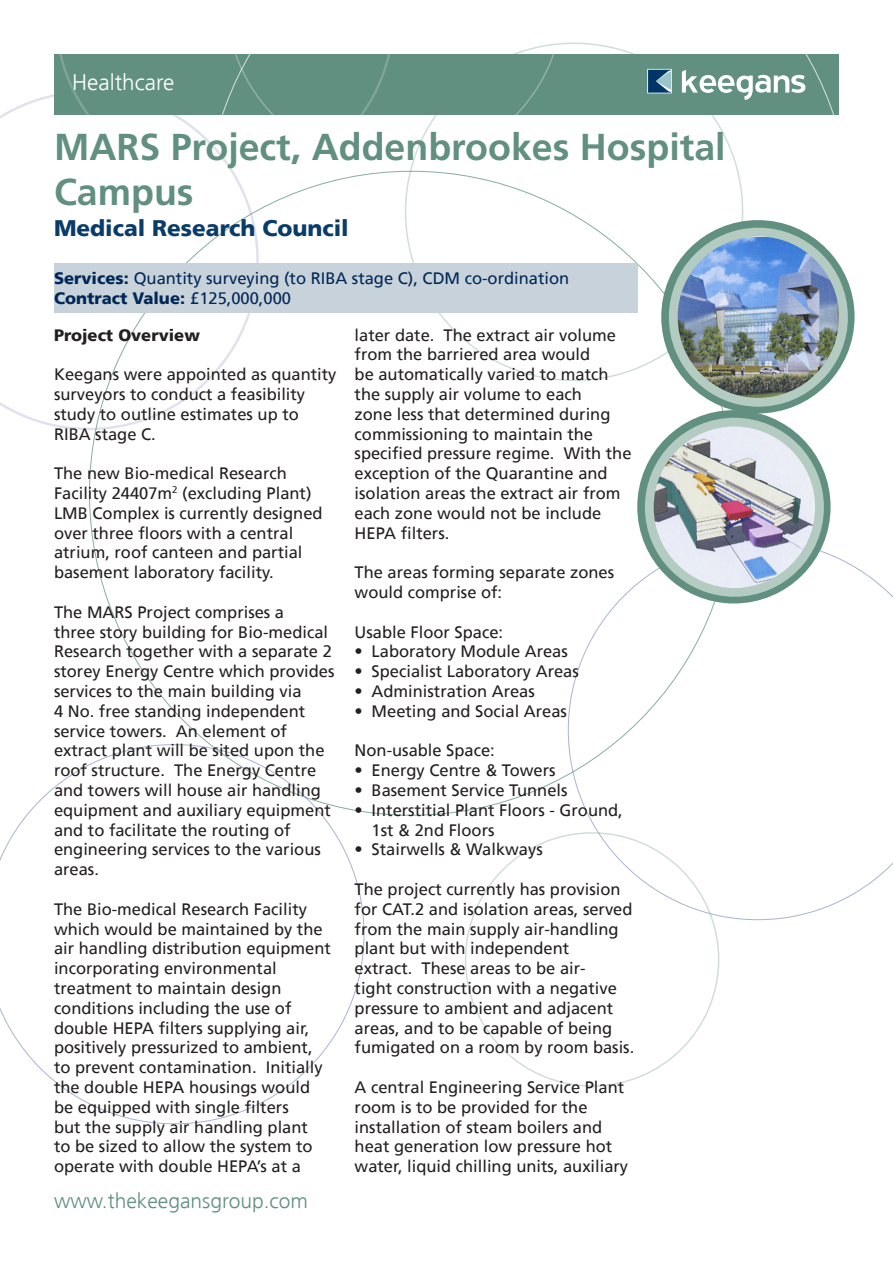
<style>
.page{position:relative;width:893px;height:1263px;background:#fff}
.page>*{position:absolute;margin:0;border:0;box-sizing:border-box;transform-origin:0 0}
.t1{font:700 37.5px/45px "Frutiger";color:#619080}
.t2{font:900 22.5px "Frutiger";color:#093c69}
.t3{font:300 22.5px "Frutiger";color:#fff}
.t4{font:300 21px "Frutiger";color:#619080}
.t5{font:16.5px/19.8px "Frutiger";color:#231f20}
.t6{font:16.5px "Frutiger";color:#002756}
.t7{font:900 16.5px "Frutiger";color:#002756}
.t8{font:900 16.5px "Frutiger";color:#231f20}
.s1{font-weight:900}
.s2{font-weight:400}
</style>
<div class="page">
<svg style="left:0;top:94px;width:259px;height:336px"></svg>
<svg style="left:568px;top:540px;width:325px;height:380px"></svg>
<div style="left:55px;top:54px;width:784px;height:61px;background:#619080"></div>
<svg style="left:0;top:744px;width:364px;height:380px"></svg>
<div style="left:54px;top:263px;width:583px;height:49px;background:#c7d2db"></div>
<div style="left:661px;top:220px;width:194px;height:193px;border:10px solid #619080;border-radius:50%"></div>
<div style="left:637px;top:410px;width:194px;height:193px;border:10px solid #619080;border-radius:50%"></div>
<img style="left:673px;top:237px;width:170px;height:163px">
<div style="left:669px;top:228px;width:179px;height:179px;border:9px solid #b4cbc2;border-radius:50%"></div>
<img style="left:649px;top:423px;width:170px;height:164px">
<div style="left:645px;top:418px;width:179px;height:179px;border:9px solid #b4cbc2;border-radius:50%"></div>
<p class="t3" style="left:72px;top:69px;width:104px">Healthcare</p>
<p class="t1" style="left:54px;top:124px;width:673px">MARS Project, Addenbrookes Hospital<br>Campus</p>
<p class="t2" style="left:54px;top:215px;width:296px">Medical Research Council</p>
<p class="t6" style="left:54px;top:268px;width:517px"><span class="s1">Services:</span> Quantity surveying (to RIBA stage C), CDM co-ordination</p>
<p class="t7" style="left:54px;top:288px;width:239px">Contract Value: <span class="s2">£125,000,000</span></p>
<p class="t8" style="left:54px;top:325px;width:147px">Project Overview</p>
<p class="t5" style="left:54px;top:365px;width:284px">Keegans were appointed as quantity surveyors to conduct a feasibility study to outline estimates up to<br>RIBA stage C.</p>
<p class="t5" style="left:54px;top:464px;width:270px">The new Bio-medical Research<br>Facility 24407m<sup>2</sup> (excluding Plant)<br>LMB Complex is currently designed over three floors with a central atrium, roof canteen and partial basement laboratory facility.</p>
<p class="t5" style="left:54px;top:602px;width:282px">The MARS Project comprises a<br>three story building for Bio-medical<br>Research together with a separate 2 storey Energy Centre which provides services to the main building via<br>4 No. free standing independent service towers. An element of extract plant will be sited upon the roof structure. The Energy Centre and towers will house air handling equipment and auxiliary equipment and to facilitate the routing of engineering services to the various areas.</p>
<p class="t5" style="left:54px;top:899px;width:278px">The Bio-medical Research Facility which would be maintained by the air handling distribution equipment incorporating environmental treatment to maintain design conditions including the use of double HEPA filters supplying air, positively pressurized to ambient, to prevent contamination. Initially the double HEPA housings would be equipped with single filters<br>but the supply air handling plant<br>to be sized to allow the system to operate with double HEPA’s at a</p>
<p class="t4" style="left:54px;top:1189px;width:256px">www.thekeegansgroup.com</p>
<p class="t5" style="left:355px;top:325px;width:278px">later date. The extract air volume from the barriered area would<br>be automatically varied to match the supply air volume to each<br>zone less that determined during commissioning to maintain the specified pressure regime. With the exception of the Quarantine and isolation areas the extract air from each zone would not be include<br>HEPA filters.</p>
<p class="t5" style="left:355px;top:563px;width:261px">The areas forming separate zones would comprise of:</p>
<p class="t5" style="left:355px;top:622px;width:150px">Usable Floor Space:</p>
<p class="t5" style="left:355px;top:642px;width:215px">• Laboratory Module Areas</p>
<p class="t5" style="left:355px;top:662px;width:226px">• Specialist Laboratory Areas</p>
<p class="t5" style="left:355px;top:681px;width:182px">• Administration Areas</p>
<p class="t5" style="left:355px;top:701px;width:214px">• Meeting and Social Areas</p>
<p class="t5" style="left:355px;top:741px;width:142px">Non-usable Space:</p>
<p class="t5" style="left:355px;top:761px;width:203px">• Energy Centre &amp; Towers</p>
<p class="t5" style="left:355px;top:780px;width:214px">• Basement Service Tunnels</p>
<p class="t5" style="left:372px;top:800px;width:253px;text-indent:-17px">• Interstitial Plant Floors - Ground,<br>1st &amp; 2nd Floors</p>
<p class="t5" style="left:355px;top:840px;width:190px">• Stairwells &amp; Walkways</p>
<p class="t5" style="left:355px;top:879px;width:281px">The project currently has provision for CAT.2 and isolation areas, served from the main supply air-handling plant but with independent<br>extract. These areas to be air-<br>tight construction with a negative pressure to ambient and adjacent areas, and to be capable of being fumigated on a room by room basis.</p>
<p class="t5" style="left:355px;top:1077px;width:275px">A central Engineering Service Plant room is to be provided for the installation of steam boilers and heat generation low pressure hot water, liquid chilling units, auxiliary</p>
</div>
